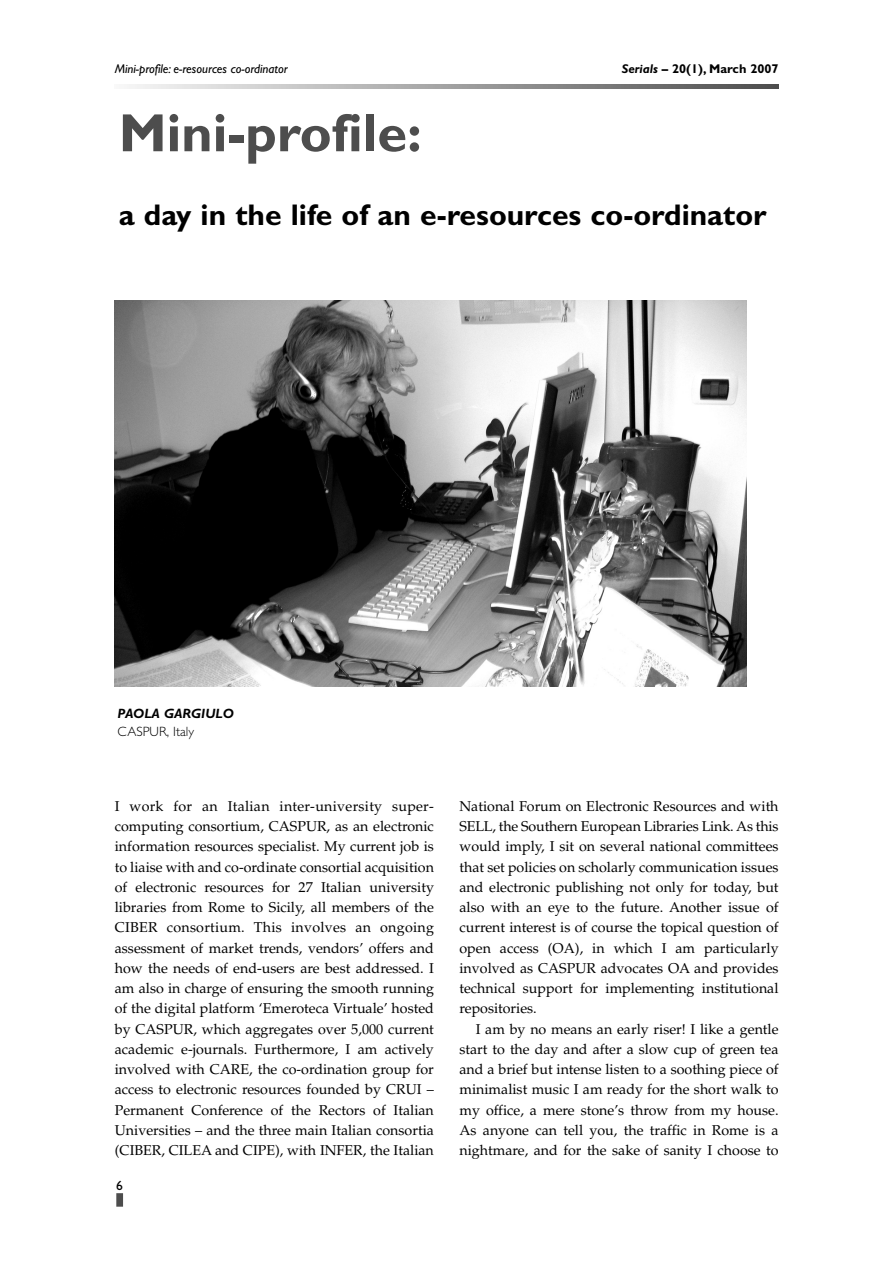
<style>
.page{position:relative;width:893px;height:1263px;background:#fff}
.page>*{position:absolute;margin:0;border:0;box-sizing:border-box;transform-origin:0 0}
.t1{font:700 54px "Gill Sans";color:#4d4d4d}
.t2{font:700 30px "Gill Sans";color:#000}
.t3{font:14.25px/20.2px "Palatino";color:#000;text-align:justify}
.t4{font:italic 700 13.5px "Gill Sans";color:#000}
.t5{font:300 13.5px "Gill Sans";color:#000}
.t6{font:13.5px "Gill Sans";color:#000}
.t7{font:italic 12.75px "Gill Sans";color:#000}
.t8{font:700 12.75px "Gill Sans";color:#000}
.s1{font-style:italic}
</style>
<div class="page">
<svg style="left:129px;top:85px;width:649px;height:3px;background:#a0a0a0"></svg>
<div style="left:116px;top:1193px;width:7px;height:14px;background:#4d4d4d"></div>
<img style="left:115px;top:300px;width:631px;height:386px">
<p class="t7" style="left:115px;top:64px;width:174px">Mini-profile: e-resources co-ordinator</p>
<p class="t8" style="left:621px;top:64px;width:158px"><span class="s1">Serials</span> – 20(1), March 2007</p>
<h1 class="t1" style="left:119px;top:113px;width:304px">Mini-profile:</h1>
<h2 class="t2" style="left:119px;top:203px;width:649px">a day in the life of an e-resources co-ordinator</h2>
<p class="t4" style="left:118px;top:708px;width:118px">PAOLA GARGIULO</p>
<p class="t5" style="left:118px;top:726px;width:78px">CASPUR, Italy</p>
<p class="t3" style="left:115px;top:798px;width:320px">I work for an Italian inter-university super&shy;computing consortium, CASPUR, as an electronic information resources specialist. My current job is to liaise with and co-ordinate consortial acquisition of electronic resources for 27 Italian university libraries from Rome to Sicily, all members of the CIBER consortium. This involves an ongoing assessment of market trends, vendors’ offers and how the needs of end-users are best addressed. I am also in charge of ensuring the smooth running of the digital platform ‘Emeroteca Virtuale’ hosted by CASPUR, which aggregates over 5,000 current academic e-journals. Furthermore, I am actively involved with CARE, the co-ordination group for access to electronic resources founded by CRUI – Permanent Conference of the Rectors of Italian Universities – and the three main Italian consortia (CIBER, CILEA and CIPE), with INFER, the Italian</p>
<p class="t3" style="left:459px;top:798px;width:320px">National Forum on Electronic Resources and with SELL, the Southern European Libraries Link. As this would imply, I sit on several national committees that set policies on scholarly communication issues and electronic publishing not only for today, but also with an eye to the future. Another issue of current interest is of course the topical question of open access (OA), in which I am particularly involved as CASPUR advocates OA and provides technical support for implementing institutional repositories.</p>
<p class="t3" style="left:459px;top:1021px;width:320px;text-indent:16px">I am by no means an early riser! I like a gentle start to the day and after a slow cup of green tea and a brief but intense listen to a soothing piece of minimalist music I am ready for the short walk to my office, a mere stone’s throw from my house.<br>As anyone can tell you, the traffic in Rome is a nightmare, and for the sake of sanity I choose to</p>
<p class="t6" style="left:116px;top:1180px;width:8px">6</p>
</div>
